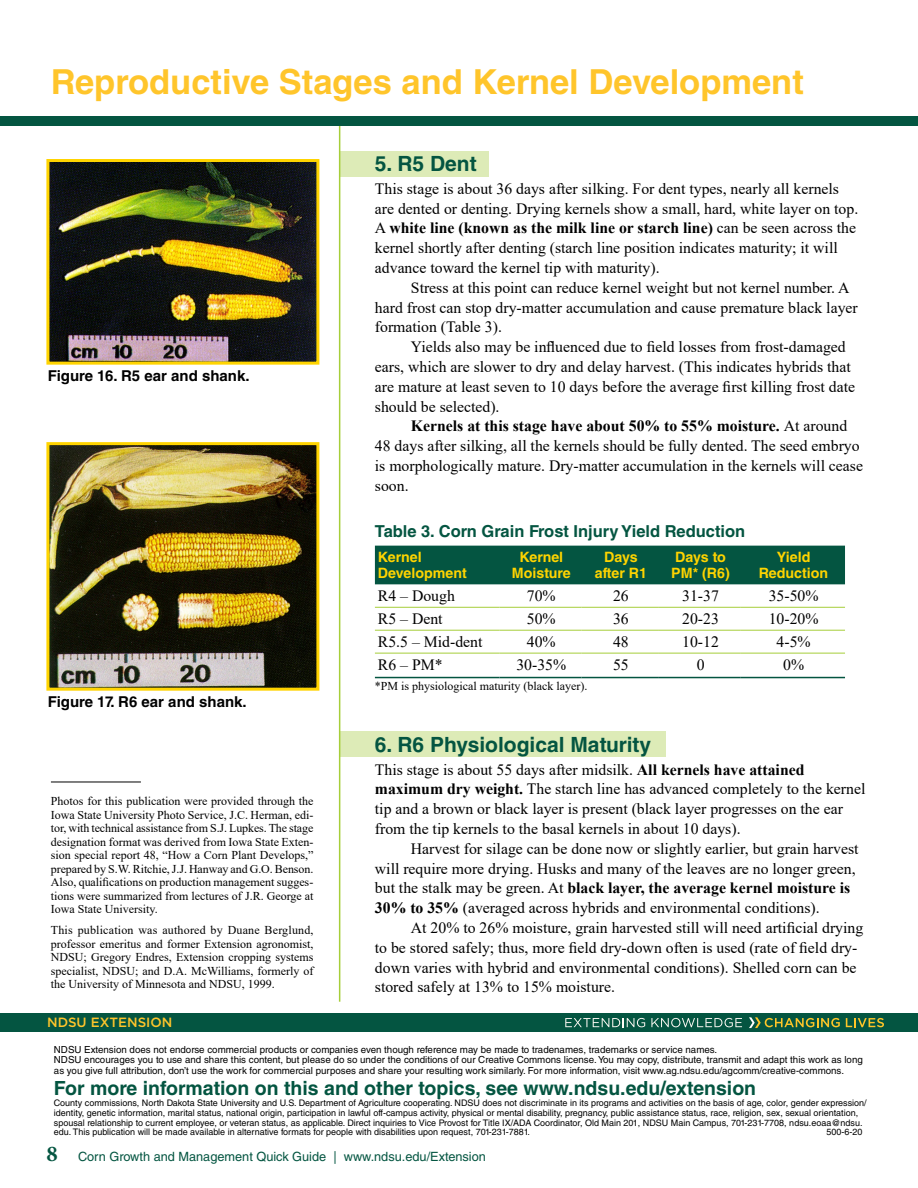
<style>
.page{position:relative;width:918px;height:1188px;background:#fff}
.page>*{position:absolute;margin:0;border:0;box-sizing:border-box;transform-origin:0 0}
.t1{font:700 34.5px "Helvetica LT Std";color:#ffc52b}
.Subhead_2{font:700 21px "Helvetica LT Std";color:#045541}
.Body_Palatino{font:700 19.5px "Helvetica LT Std";color:#045541}
.Body_text{font:700 16.5px "Helvetica LT Std";color:#045541}
.Body_text-2{font:15.75px/19.8px "Times New Roman";color:#000}
.Captions{font:700 15px "Helvetica LT Std";color:#000}
.Body_text-3{font:700 14.25px/16.5px "Helvetica LT Std";color:#ffd400;text-align:center}
.t2{font:500 13.35px "Gotham";color:#ffc52b}
.t3{font:12.75px "Helvetica LT Std";color:#045541}
.Body_text-4{font:12px/13.5px "Times New Roman";color:#000;text-align:justify}
.Body_Palatino-2{font:9.75px/10.5px "Helvetica LT Std";color:#000}
.t4{font:9px/9.8px "Helvetica LT Std";color:#000}
.s1{font-weight:700}
.s2{font-family:"Minion Pro";font-weight:700;font-size:22.5px}
</style>
<div class="page">
<img style="left:50px;top:163px;width:265px;height:198px">
<div style="left:46px;top:159px;width:273px;height:206px;border:3px solid #ffd400"></div>
<img style="left:50px;top:446px;width:265px;height:241px">
<div style="left:46px;top:442px;width:273px;height:249px;border:3px solid #ffd400"></div>
<hr style="left:51px;top:782px;width:90px;height:1px;background:#000">
<div style="left:341px;top:151px;width:148px;height:25px;background:#ddebb7"></div>
<div style="left:340px;top:732px;width:326px;height:25px;background:#ddebb7"></div>
<div style="left:375px;top:546px;width:470px;height:38px;background:#045541"></div>
<hr style="left:375px;top:607px;width:125px;height:1px;background:#a6ce39">
<hr style="left:500px;top:607px;width:82px;height:1px;background:#a6ce39">
<hr style="left:582px;top:607px;width:77px;height:1px;background:#a6ce39">
<hr style="left:659px;top:607px;width:82px;height:1px;background:#a6ce39">
<hr style="left:741px;top:607px;width:104px;height:1px;background:#a6ce39">
<hr style="left:375px;top:630px;width:125px;height:1px;background:#a6ce39">
<hr style="left:500px;top:630px;width:82px;height:1px;background:#a6ce39">
<hr style="left:582px;top:630px;width:77px;height:1px;background:#a6ce39">
<hr style="left:659px;top:630px;width:82px;height:1px;background:#a6ce39">
<hr style="left:741px;top:630px;width:104px;height:1px;background:#a6ce39">
<hr style="left:375px;top:653px;width:125px;height:1px;background:#a6ce39">
<hr style="left:500px;top:653px;width:82px;height:1px;background:#a6ce39">
<hr style="left:582px;top:653px;width:77px;height:1px;background:#a6ce39">
<hr style="left:659px;top:653px;width:82px;height:1px;background:#a6ce39">
<hr style="left:741px;top:653px;width:104px;height:1px;background:#a6ce39">
<hr style="left:375px;top:677px;width:125px;height:1px;background:#045541">
<hr style="left:500px;top:677px;width:82px;height:1px;background:#045541">
<hr style="left:582px;top:677px;width:77px;height:1px;background:#045541">
<hr style="left:659px;top:677px;width:82px;height:1px;background:#045541">
<hr style="left:741px;top:677px;width:104px;height:1px;background:#045541">
<div style="left:0;top:1013px;width:918px;height:19px;background:#045541"></div>
<svg style="left:565px;top:1018px;width:80px;height:9px"></svg>
<svg style="left:651px;top:1018px;width:91px;height:9px"></svg>
<svg style="left:846px;top:1018px;width:38px;height:9px"></svg>
<svg style="left:749px;top:1017px;width:91px;height:11px"></svg>
<div style="left:0;top:117px;width:918px;height:9px;background:#045541"></div>
<hr style="left:339px;top:126px;width:1px;height:876px;background:#a6ce39">
<h1 class="t1" style="left:51px;top:61px;width:754px">Reproductive Stages and Kernel Development</h1>
<p class="Captions" style="left:48px;top:367px;width:203px">Figure 16. R5 ear and shank.</p>
<p class="Captions" style="left:48px;top:693px;width:200px">Figure 17. R6 ear and shank.</p>
<p class="Body_text-4" style="left:51px;top:794px;width:264px">Photos for this publication were provided through the Iowa State University Photo Service, J.C. Herman, edi&shy;tor, with technical assistance from S.J. Lupkes. The stage designation format was derived from Iowa State Exten&shy;sion special report 48, “How a Corn Plant Develops,” prepared by S.W. Ritchie, J.J. Hanway and G.O. Benson.<br>Also, qualifications on production management sugges&shy;tions were summarized from lectures of J.R. George at Iowa State University.</p>
<p class="Body_text-4" style="left:51px;top:923px;width:264px">This publication was authored by Duane Berglund, professor emeritus and former Extension agronomist, NDSU; Gregory Endres, Extension cropping systems specialist, NDSU; and D.A. McWilliams, formerly of the University of Minnesota and NDSU, 1999.</p>
<p class="t2" style="left:47px;top:1014px;width:127px">NDSU EXTENSION</p>
<h3 class="Subhead_2" style="left:375px;top:151px;width:103px">5. R5 Dent</h3>
<p class="Body_text-2" style="left:375px;top:178px;width:485px">This stage is about 36 days after silking. For dent types, nearly all kernels are dented or denting. Drying kernels show a small, hard, white layer on top.<br>A <span class="s1">white line (known as the milk line or starch line)</span> can be seen across the kernel shortly after denting (starch line position indicates maturity; it will advance toward the kernel tip with maturity).</p>
<p class="Body_text-2" style="left:375px;top:277px;width:484px;text-indent:36px">Stress at this point can reduce kernel weight but not kernel number. A hard frost can stop dry-matter accumulation and cause premature black layer formation (Table 3).</p>
<p class="Body_text-2" style="left:375px;top:337px;width:482px;text-indent:36px">Yields also may be influenced due to field losses from frost-damaged ears, which are slower to dry and delay harvest. (This indicates hybrids that are mature at least seven to 10 days before the average first killing frost date should be selected).</p>
<p class="Body_text-2" style="left:375px;top:416px;width:490px;text-indent:36px"><span class="s1">Kernels at this stage have about 50% to 55% moisture.</span> At around 48 days after silking, all the kernels should be fully dented. The seed embryo is morphologically mature. Dry-matter accumulation in the kernels will cease soon.</p>
<p class="Body_text" style="left:375px;top:521px;width:372px">Table 3. Corn Grain Frost Injury Yield Reduction</p>
<p class="Body_text-3" style="left:378px;top:548px;width:90px;text-align:left">Kernel<br>Development</p>
<p class="Body_text-3" style="left:512px;top:548px;width:60px">Kernel<br>Moisture</p>
<p class="Body_text-3" style="left:595px;top:548px;width:54px">Days after R1</p>
<p class="Body_text-3" style="left:671px;top:548px;width:60px;text-align:left">Days to<br>PM* (R6)</p>
<p class="Body_text-3" style="left:759px;top:548px;width:71px">Yield<br>Reduction</p>
<p class="Body_text-2" style="left:378px;top:586px;width:79px">R4 – Dough</p>
<p class="Body_text-2" style="left:527px;top:586px;width:30px">70%</p>
<p class="Body_text-2" style="left:613px;top:586px;width:17px">26</p>
<p class="Body_text-2" style="left:682px;top:586px;width:38px">31-37</p>
<p class="Body_text-2" style="left:769px;top:586px;width:51px">35-50%</p>
<p class="Body_text-2" style="left:378px;top:609px;width:66px">R5 – Dent</p>
<p class="Body_text-2" style="left:527px;top:609px;width:30px">50%</p>
<p class="Body_text-2" style="left:613px;top:609px;width:17px">36</p>
<p class="Body_text-2" style="left:682px;top:609px;width:38px">20-23</p>
<p class="Body_text-2" style="left:769px;top:609px;width:51px">10-20%</p>
<p class="Body_text-2" style="left:378px;top:631px;width:106px">R5.5 – Mid-dent</p>
<p class="Body_text-2" style="left:527px;top:631px;width:30px">40%</p>
<p class="Body_text-2" style="left:613px;top:631px;width:17px">48</p>
<p class="Body_text-2" style="left:682px;top:631px;width:38px">10-12</p>
<p class="Body_text-2" style="left:777px;top:631px;width:36px">4-5%</p>
<p class="Body_text-2" style="left:378px;top:654px;width:66px">R6 – PM*</p>
<p class="Body_text-2" style="left:516px;top:654px;width:51px">30-35%</p>
<p class="Body_text-2" style="left:613px;top:654px;width:17px">55</p>
<p class="Body_text-2" style="left:697px;top:654px;width:9px">0</p>
<p class="Body_text-2" style="left:783px;top:654px;width:22px">0%</p>
<p class="Body_text-4" style="left:375px;top:679px;width:214px">*PM is physiological maturity (black layer).</p>
<h3 class="Subhead_2" style="left:375px;top:732px;width:278px">6. R6 Physiological Maturity</h3>
<p class="Body_text-2" style="left:375px;top:759px;width:492px">This stage is about 55 days after midsilk. <span class="s1">All kernels have attained maximum dry weight.</span> The starch line has advanced completely to the kernel tip and a brown or black layer is present (black layer progresses on the ear from the tip kernels to the basal kernels in about 10 days).</p>
<p class="Body_text-2" style="left:375px;top:838px;width:485px;text-indent:36px">Harvest for silage can be done now or slightly earlier, but grain harvest will require more drying. Husks and many of the leaves are no longer green, but the stalk may be green. At <span class="s1">black layer, the average kernel moisture is 30% to 35%</span> (averaged across hybrids and environmental conditions).</p>
<p class="Body_text-2" style="left:375px;top:917px;width:490px;text-indent:36px">At 20% to 26% moisture, grain harvested still will need artificial drying to be stored safely; thus, more field dry-down often is used (rate of field dry&shy;down varies with hybrid and environmental conditions). Shelled corn can be stored safely at 13% to 15% moisture.</p>
<p class="Body_Palatino-2" style="left:54px;top:1044px;width:665px">NDSU Extension does not endorse commercial products or companies even though reference may be made to tradenames, trademarks or service names.</p>
<p class="Body_Palatino-2" style="left:54px;top:1055px;width:810px">NDSU encourages you to use and share this content, but please do so under the conditions of our Creative Commons license. You may copy, distribute, transmit and adapt this work as long as you give full attribution, don’t use the work for commercial purposes and share your resulting work similarly. For more information, visit www.ag.ndsu.edu/agcomm/creative-commons.</p>
<p class="Body_Palatino" style="left:54px;top:1076px;width:704px">For more information on this and other topics, see www.ndsu.edu/extension</p>
<p class="t4" style="left:54px;top:1098px;width:814px">County commissions, North Dakota State University and U.S. Department of Agriculture cooperating. NDSU does not discriminate in its programs and activities on the basis of age, color, gender expression/ identity, genetic information, marital status, national origin, participation in lawful off-campus activity, physical or mental disability, pregnancy, public assistance status, race, religion, sex, sexual orientation, spousal relationship to current employee, or veteran status, as applicable. Direct inquiries to Vice Provost for Title IX/ADA Coordinator, Old Main 201, NDSU Main Campus, 701-231-7708, ndsu.eoaa@ndsu. edu. This publication will be made available in alternative formats for people with disabilities upon request, 701-231-7881.</p>
<p class="t4" style="left:826px;top:1127px;width:38px">500-6-20</p>
<p class="t3" style="left:46px;top:1149px;width:441px"><span class="s2">8</span> Corn Growth and Management Quick Guide | www.ndsu.edu/Extension</p>
</div>
